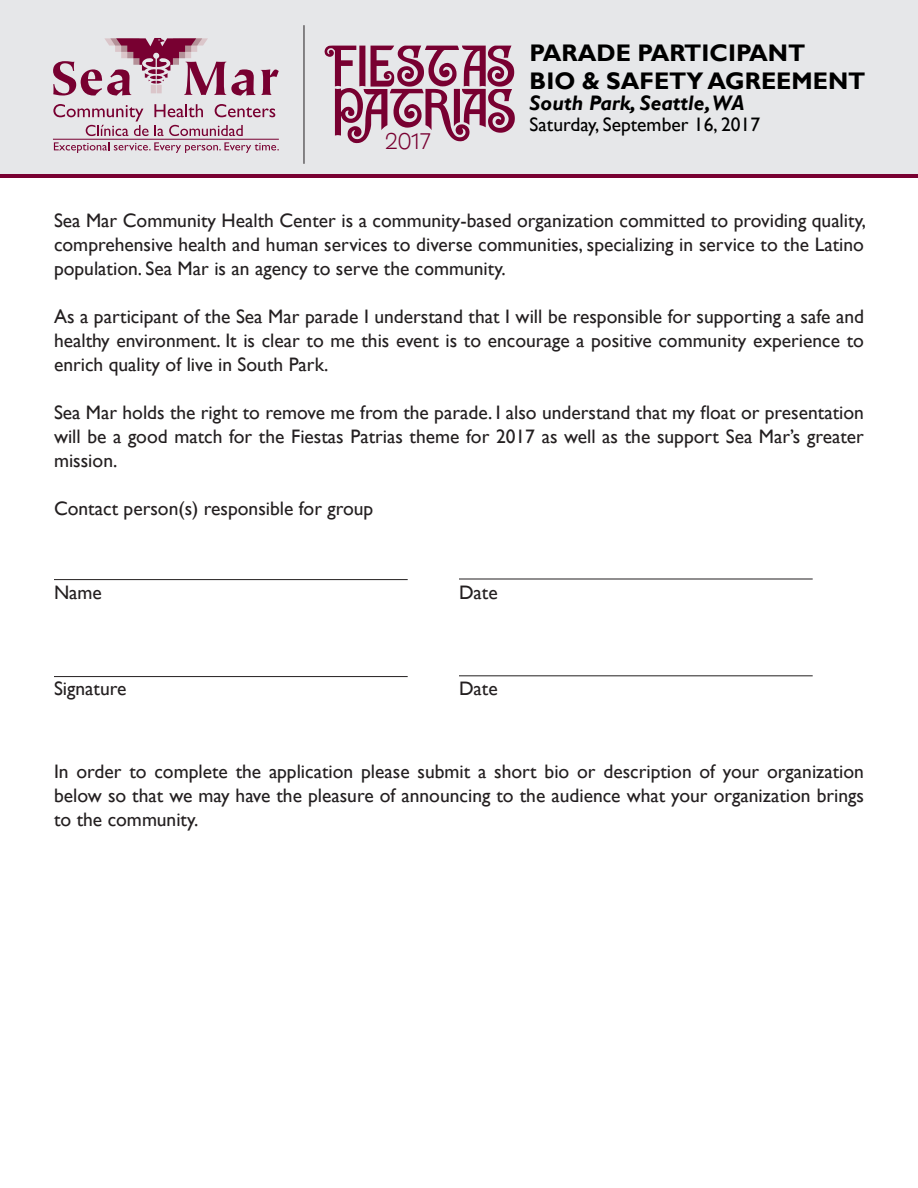
<style>
.page{position:relative;width:918px;height:1188px;background:#fff}
.page>*{position:absolute;margin:0;border:0;box-sizing:border-box;transform-origin:0 0}
.t1{font:700 24px/28.8px "Gill Sans";color:#000}
.t2{font:300 22.5px "Myra 4 F Caps";color:#780031}
.t3{font:italic 700 21px "Gill Sans";color:#000}
.t4{font:19.5px/24px "Gill Sans";color:#231f20;text-align:justify}
.t5{font:19.5px "Gill Sans";color:#000}
</style>
<div class="page">
<div style="left:0;top:0;width:918px;height:175px;background:#e6e7e9"></div>
<hr style="left:0;top:175px;width:918px;height:3px;background:#780031">
<svg style="left:325px;top:46px;width:190px;height:97px"></svg>
<svg style="left:53px;top:104px;width:222px;height:32px"></svg>
<svg style="left:53px;top:38px;width:226px;height:58px"></svg>
<hr style="left:53px;top:139px;width:226px;height:1px;background:#780031">
<svg style="left:54px;top:142px;width:225px;height:10px"></svg>
<hr style="left:304px;top:25px;width:1px;height:139px;background:#231f20">
<hr style="left:54px;top:579px;width:354px;height:1px;background:#231f20">
<hr style="left:459px;top:579px;width:354px;height:1px;background:#231f20">
<hr style="left:459px;top:675px;width:354px;height:1px;background:#231f20">
<hr style="left:54px;top:676px;width:354px;height:1px;background:#231f20">
<p class="t2" style="left:385px;top:130px;width:47px">2017</p>
<p class="t1" style="left:530px;top:39px;width:337px">PARADE PARTICIPANT<br>BIO &amp; SAFETY AGREEMENT</p>
<p class="t3" style="left:530px;top:91px;width:216px">South Park, Seattle, WA</p>
<p class="t5" style="left:530px;top:114px;width:232px">Saturday, September 16, 2017</p>
<p class="t4" style="left:54px;top:209px;width:813px">Sea Mar Community Health Center is a community-based organization committed to providing quality, comprehensive health and human services to diverse communities, specializing in service to the Latino population. Sea Mar is an agency to serve the community.</p>
<p class="t4" style="left:54px;top:305px;width:812px">As a participant of the Sea Mar parade I understand that I will be responsible for supporting a safe and healthy environment. It is clear to me this event is to encourage a positive community experience to enrich quality of live in South Park.</p>
<p class="t4" style="left:54px;top:401px;width:812px">Sea Mar holds the right to remove me from the parade. I also understand that my float or presentation will be a good match for the Fiestas Patrias theme for 2017 as well as the support Sea Mar’s greater mission.</p>
<p class="t4" style="left:54px;top:497px;width:321px">Contact person(s) responsible for group</p>
<p class="t4" style="left:54px;top:581px;width:49px">Name</p>
<p class="t4" style="left:54px;top:677px;width:74px">Signature</p>
<p class="t4" style="left:459px;top:581px;width:40px">Date</p>
<p class="t4" style="left:459px;top:677px;width:40px">Date</p>
<p class="t4" style="left:54px;top:759px;width:812px">In order to complete the application please submit a short bio or description of your organization below so that we may have the pleasure of announcing to the audience what your organization brings to the community.</p>
</div>
